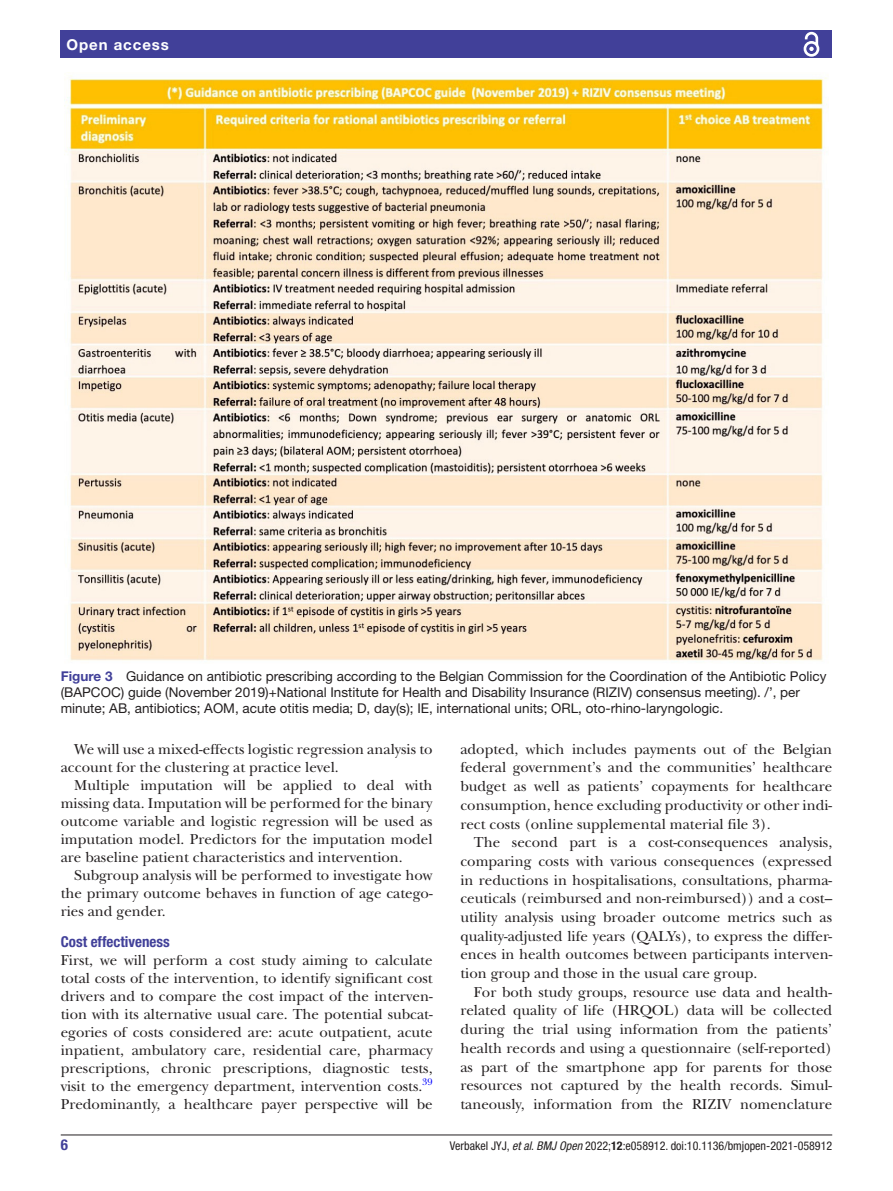
<style>
.page{position:relative;width:893px;height:1191px;background:#fff}
.page>*{position:absolute;margin:0;border:0;box-sizing:border-box;transform-origin:0 0}
.t1{font:15px/18.8px "New Baskerville";color:#231f20;text-align:justify}
.t2{font:700 condensed 15px "Helvetica Neue LT Std";color:#414099}
.t3{font:700 15px "Helvetica Neue LT Std";letter-spacing:.065em;color:#fff}
.t4{font:13.5px/16.2px "Helvetica Neue LT Std";color:#231f20}
.t5{font:condensed 12px "Helvetica Neue LT Std";color:#231f20}
.t6{font:9.9px "New Baskerville";color:#00f}
.s1{font-weight:700;color:#414099}
.s2{font-style:italic}
.s3{font-weight:700}
</style>
<div class="page">
<hr style="left:61px;top:1134px;width:771px;height:1px;background:#231f20">
<div style="left:61px;top:31px;width:771px;height:27px;background:#414099"></div>
<svg style="left:803px;top:31px;width:17px;height:26px"></svg>
<img style="left:64px;top:76px;width:765px;height:585px">
<p class="t3" style="left:66px;top:35px;width:104px">Open access</p>
<p class="t4" style="left:61px;top:668px;width:767px"><span class="s1">Figure 3</span> Guidance on antibiotic prescribing according to the Belgian Commission for the Coordination of the Antibiotic Policy (BAPCOC) guide (November 2019)+National Institute for Health and Disability Insurance (RIZIV) consensus meeting). /’, per minute; AB, antibiotics; AOM, acute otitis media; D, day(s); IE, international units; ORL, oto-rhino-laryngologic.</p>
<p class="t1" style="left:61px;top:740px;width:373px;line-height:18px;text-indent:14px">We will use a mixed-effects logistic regression analysis to account for the clustering at practice level.</p>
<p class="t1" style="left:61px;top:776px;width:373px;line-height:18px;text-indent:14px">Multiple imputation will be applied to deal with missing data. Imputation will be performed for the binary outcome variable and logistic regression will be used as imputation model. Predictors for the imputation model are baseline patient characteristics and intervention.</p>
<p class="t1" style="left:61px;top:866px;width:373px;line-height:18px;text-indent:14px">Subgroup analysis will be performed to investigate how the primary outcome behaves in function of age catego&shy;ries and gender.</p>
<p class="t2" style="left:61px;top:933px;width:111px">Cost effectiveness</p>
<p class="t1" style="left:61px;top:951px;width:373px;line-height:18px">First, we will perform a cost study aiming to calculate total costs of the intervention, to identify significant cost drivers and to compare the cost impact of the interven&shy;tion with its alternative usual care. The potential subcat&shy;egories of costs considered are: acute outpatient, acute inpatient, ambulatory care, residential care, pharmacy prescriptions, chronic prescriptions, diagnostic tests, visit to the emergency department, intervention costs.</p>
<p class="t6" style="left:422px;top:1075px;width:12px">39</p>
<p class="t1" style="left:61px;top:1095px;width:373px">Predominantly, a healthcare payer perspective will be</p>
<p class="t1" style="left:460px;top:739px;width:373px">adopted, which includes payments out of the Belgian federal government’s and the communities’ healthcare budget as well as patients’ copayments for healthcare consumption, hence excluding productivity or other indi&shy;rect costs (online supplemental material file 3).</p>
<p class="t1" style="left:460px;top:833px;width:373px;text-indent:14px">The second part is a cost-consequences analysis, comparing costs with various consequences (expressed in reductions in hospitalisations, consultations, pharma&shy;ceuticals (reimbursed and non-reimbursed)) and a cost– utility analysis using broader outcome metrics such as quality-adjusted life years (QALYs), to express the differ&shy;ences in health outcomes between participants interven&shy;tion group and those in the usual care group.</p>
<p class="t1" style="left:460px;top:982px;width:373px;text-indent:14px">For both study groups, resource use data and health&shy;related quality of life (HRQOL) data will be collected during the trial using information from the patients’ health records and using a questionnaire (self-reported) as part of the smartphone app for parents for those resources not captured by the health records. Simul&shy;taneously, information from the RIZIV nomenclature</p>
<p class="t2" style="left:61px;top:1135px;width:9px">6</p>
<p class="t5" style="left:450px;top:1138px;width:384px">Verbakel JYJ, <span class="s2">et al</span>. <span class="s2">BMJ Open</span> 2022;<span class="s3">12</span>:e058912. doi:10.1136/bmjopen-2021-058912</p>
</div>
